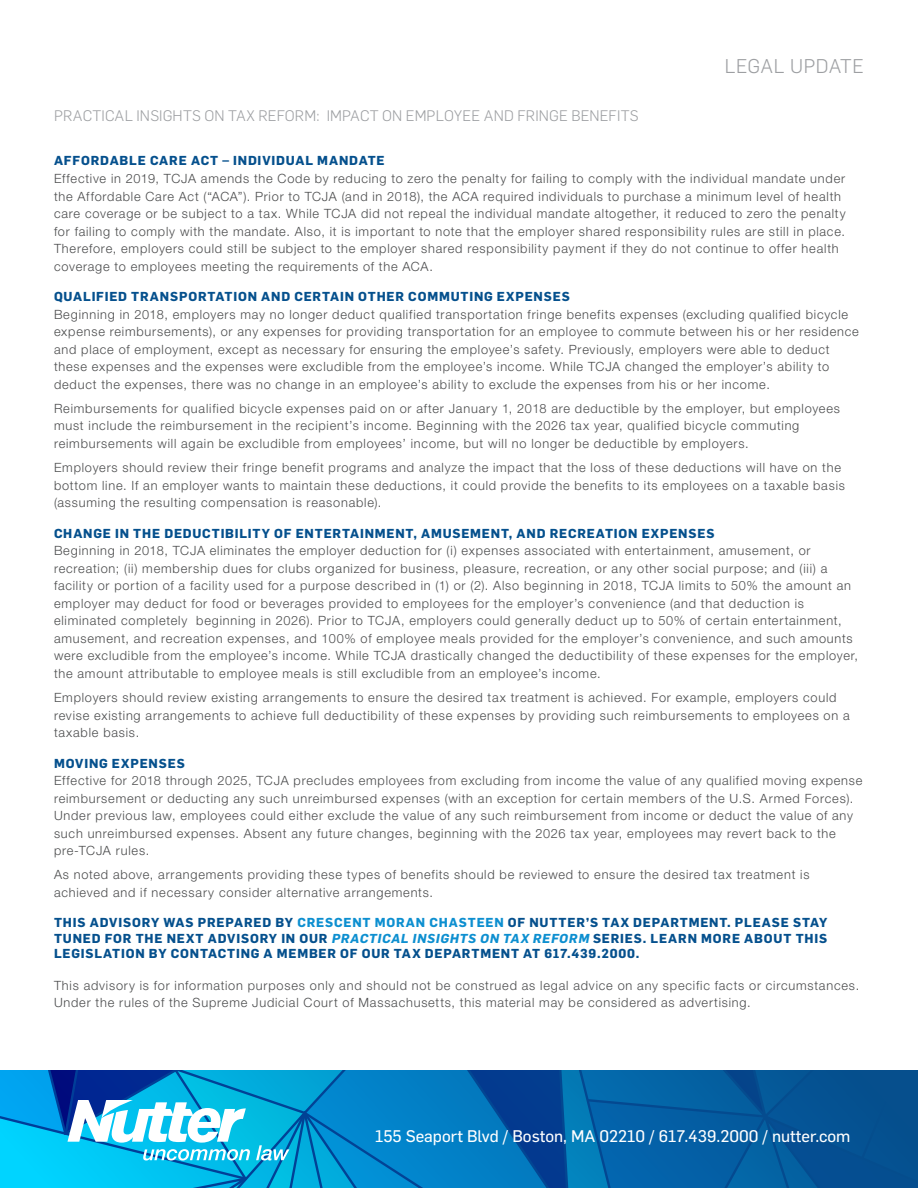
<style>
.page{position:relative;width:918px;height:1188px;background:#fff}
.page>*{position:absolute;margin:0;border:0;box-sizing:border-box;transform-origin:0 0}
.t1{font:300 19.5px "Flama";letter-spacing:.02em;color:#9d9fa2}
.t2{font:16.5px "Flama Basic";color:#fff}
.t3{font:300 15px "Flama";letter-spacing:.005em;color:#9d9fa2}
.Body_Copy{font:300 12.75px/17.5px "Helvetica Neue LT Std";letter-spacing:.065em;color:#4b4c4d}
.Questions{font:700 12.75px/15.3px "Flama";letter-spacing:.065em;color:#05508d;text-align:justify}
.s1{color:#0d8fd0}
.s2{font-style:italic;color:#0d8fd0}
</style>
<div class="page">
<svg style="left:0;top:1070px;width:918px;height:118px;background:#0e81bf"></svg>
<p class="t3" style="left:54px;top:105px;width:586px">PRACTICAL INSIGHTS ON TAX REFORM: IMPACT ON EMPLOYEE AND FRINGE BENEFITS</p>
<p class="t1" style="left:725px;top:52px;width:141px">LEGAL UPDATE</p>
<p class="Questions" style="left:54px;top:152px;width:332px">AFFORDABLE CARE ACT – INDIVIDUAL MANDATE</p>
<p class="Body_Copy" style="left:54px;top:169px;width:793px">Effective in 2019, TCJA amends the Code by reducing to zero the penalty for failing to comply with the individual mandate under the Affordable Care Act (“ACA”). Prior to TCJA (and in 2018), the ACA required individuals to purchase a minimum level of health care coverage or be subject to a tax. While TCJA did not repeal the individual mandate altogether, it reduced to zero the penalty for failing to comply with the mandate. Also, it is important to note that the employer shared responsibility rules are still in place.<br>Therefore, employers could still be subject to the employer shared responsibility payment if they do not continue to offer health coverage to employees meeting the requirements of the ACA.</p>
<p class="Questions" style="left:54px;top:288px;width:517px">QUALIFIED TRANSPORTATION AND CERTAIN OTHER COMMUTING EXPENSES</p>
<p class="Body_Copy" style="left:54px;top:305px;width:806px">Beginning in 2018, employers may no longer deduct qualified transportation fringe benefits expenses (excluding qualified bicycle expense reimbursements), or any expenses for providing transportation for an employee to commute between his or her residence and place of employment, except as necessary for ensuring the employee’s safety. Previously, employers were able to deduct these expenses and the expenses were excludible from the employee’s income. While TCJA changed the employer’s ability to deduct the expenses, there was no change in an employee’s ability to exclude the expenses from his or her income.</p>
<p class="Body_Copy" style="left:54px;top:399px;width:788px">Reimbursements for qualified bicycle expenses paid on or after January 1, 2018 are deductible by the employer, but employees must include the reimbursement in the recipient’s income. Beginning with the 2026 tax year, qualified bicycle commuting reimbursements will again be excludible from employees’ income, but will no longer be deductible by employers.</p>
<p class="Body_Copy" style="left:54px;top:458px;width:792px">Employers should review their fringe benefit programs and analyze the impact that the loss of these deductions will have on the bottom line. If an employer wants to maintain these deductions, it could provide the benefits to its employees on a taxable basis (assuming the resulting compensation is reasonable).</p>
<p class="Questions" style="left:54px;top:524px;width:662px">CHANGE IN THE DEDUCTIBILITY OF ENTERTAINMENT, AMUSEMENT, AND RECREATION EXPENSES</p>
<p class="Body_Copy" style="left:54px;top:542px;width:806px">Beginning in 2018, TCJA eliminates the employer deduction for (i) expenses associated with entertainment, amusement, or recreation; (ii) membership dues for clubs organized for business, pleasure, recreation, or any other social purpose; and (iii) a facility or portion of a facility used for a purpose described in (1) or (2). Also beginning in 2018, TCJA limits to 50% the amount an employer may deduct for food or beverages provided to employees for the employer’s convenience (and that deduction is eliminated completely beginning in 2026). Prior to TCJA, employers could generally deduct up to 50% of certain entertainment, amusement, and recreation expenses, and 100% of employee meals provided for the employer’s convenience, and such amounts were excludible from the employee’s income. While TCJA drastically changed the deductibility of these expenses for the employer, the amount attributable to employee meals is still excludible from an employee’s income.</p>
<p class="Body_Copy" style="left:54px;top:688px;width:797px">Employers should review existing arrangements to ensure the desired tax treatment is achieved. For example, employers could revise existing arrangements to achieve full deductibility of these expenses by providing such reimbursements to employees on a taxable basis.</p>
<p class="Questions" style="left:54px;top:754px;width:132px">MOVING EXPENSES</p>
<p class="Body_Copy" style="left:54px;top:772px;width:810px">Effective for 2018 through 2025, TCJA precludes employees from excluding from income the value of any qualified moving expense reimbursement or deducting any such unreimbursed expenses (with an exception for certain members of the U.S. Armed Forces).<br>Under previous law, employees could either exclude the value of any such reimbursement from income or deduct the value of any such unreimbursed expenses. Absent any future changes, beginning with the 2026 tax year, employees may revert back to the pre-TCJA rules.</p>
<p class="Body_Copy" style="left:54px;top:866px;width:757px">As noted above, arrangements providing these types of benefits should be reviewed to ensure the desired tax treatment is achieved and if necessary consider alternative arrangements.</p>
<p class="Questions" style="left:54px;top:914px;width:775px">THIS ADVISORY WAS PREPARED BY <span class="s1">CRESCENT MORAN CHASTEEN</span> OF NUTTER’S TAX DEPARTMENT. PLEASE STAY TUNED FOR THE NEXT ADVISORY IN OUR <span class="s2">PRACTICAL INSIGHTS ON TAX REFORM</span> SERIES. LEARN MORE ABOUT THIS LEGISLATION BY CONTACTING A MEMBER OF OUR TAX DEPARTMENT AT 617.439.2000.</p>
<p class="Body_Copy" style="left:54px;top:976px;width:807px">This advisory is for information purposes only and should not be construed as legal advice on any specific facts or circumstances.<br>Under the rules of the Supreme Judicial Court of Massachusetts, this material may be considered as advertising.</p>
<p class="t2" style="left:375px;top:1125px;width:477px">155 Seaport Blvd / Boston, MA 02210 / 617.439.2000 / nutter.com</p>
</div>
